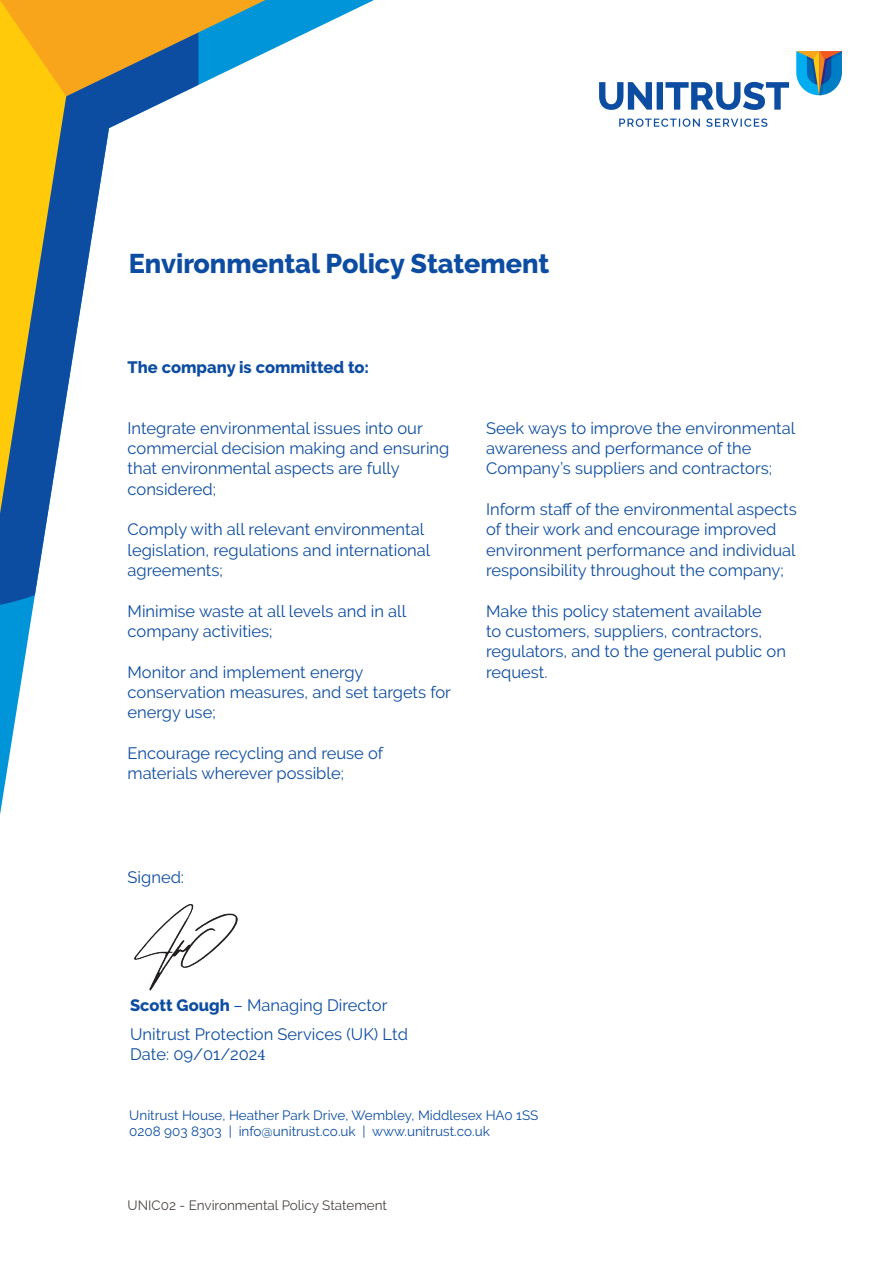
<style>
.page{position:relative;width:893px;height:1263px;background:#fff}
.page>*{position:absolute;margin:0;border:0;box-sizing:border-box;transform-origin:0 0}
.t1{font:800 27px "Raleway";color:#0d4da1}
.t2{font:16.5px/20.2px "Raleway";color:#0d4da1}
.t3{font:800 16.5px "Raleway";color:#0d4da1}
.t4{font:13.5px/16.2px "Raleway";color:#0d4da1}
.t5{font:13.5px "Raleway";color:#4b4341}
.s1{font-weight:800}
.s2{font-family:"Minion Pro"}
</style>
<div class="page">
<svg style="left:0;top:605px;width:34px;height:210px"></svg>
<svg style="left:0;top:514px;width:48px;height:91px;background:#316ab1"></svg>
<svg style="left:0;top:0;width:374px;height:514px"></svg>
<svg style="left:619px;top:119px;width:148px;height:8px"></svg>
<svg style="left:796px;top:51px;width:46px;height:44px;background:#5592a8"></svg>
<svg style="left:599px;top:82px;width:190px;height:28px"></svg>
<img style="left:134px;top:904px;width:104px;height:87px">
<p class="t1" style="left:129px;top:248px;width:422px">Environmental Policy Statement</p>
<p class="t3" style="left:128px;top:357px;width:243px">The company is committed to:</p>
<p class="t2" style="left:128px;top:418px;width:323px">Integrate environmental issues into our commercial decision making and ensuring that environmental aspects are fully considered;</p>
<p class="t2" style="left:128px;top:519px;width:304px">Comply with all relevant environmental legislation, regulations and international agreements;</p>
<p class="t2" style="left:128px;top:600px;width:280px">Minimise waste at all levels and in all company activities;</p>
<p class="t2" style="left:128px;top:661px;width:325px">Monitor and implement energy conservation measures, and set targets for energy use;</p>
<p class="t2" style="left:128px;top:743px;width:257px">Encourage recycling and reuse of materials wherever possible;</p>
<p class="t2" style="left:128px;top:867px;width:58px">Signed:</p>
<p class="t2" style="left:486px;top:418px;width:311px">Seek ways to improve the environmental awareness and performance of the<br>Company’s suppliers and contractors;</p>
<p class="t2" style="left:486px;top:499px;width:312px">Inform staff of the environmental aspects of their work and encourage improved environment performance and individual responsibility throughout the company;</p>
<p class="t2" style="left:486px;top:601px;width:301px">Make this policy statement available<br>to customers, suppliers, contractors, regulators, and to the general public on request.</p>
<p class="t2" style="left:130px;top:991px;width:279px;line-height:28.8px"><span class="s1">Scott Gough</span> – Managing Director<br>Unitrust Protection Services (UK) Ltd</p>
<p class="t2" style="left:130px;top:1044px;width:137px">Date: 09/01/202<span class="s2">4</span></p>
<p class="t4" style="left:129px;top:1107px;width:411px">Unitrust House, Heather Park Drive, Wembley, Middlesex HA0 1SS<br>0208 903 8303 | info@unitrust.co.uk | www.unitrust.co.uk</p>
<p class="t5" style="left:128px;top:1197px;width:261px">UNIC02 - Environmental Policy Statement</p>
</div>
